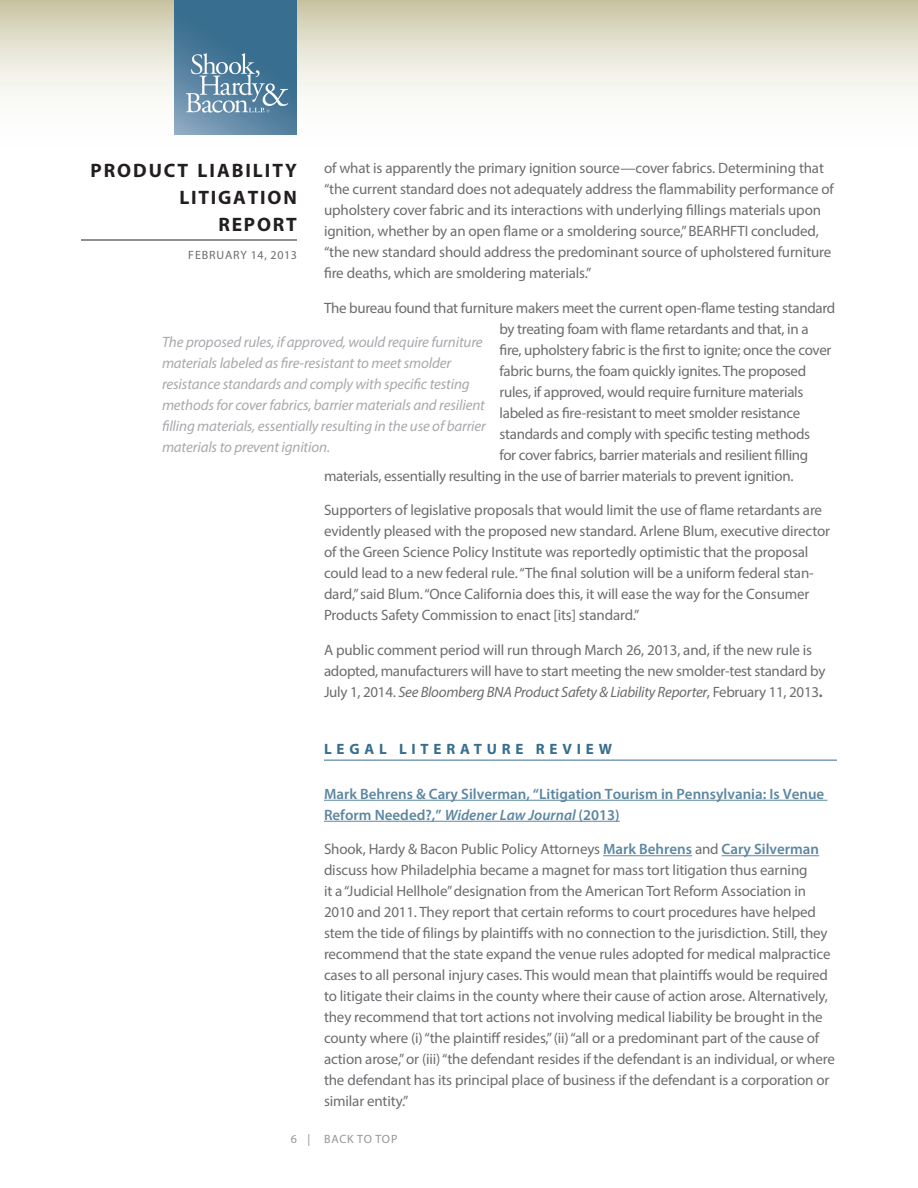
<style>
.page{position:relative;width:918px;height:1188px;background:#fff}
.page>*{position:absolute;margin:0;border:0;box-sizing:border-box;transform-origin:0 0}
.t1{font:700 19.5px/27px "Myriad Pro";letter-spacing:.095em;color:#231f20;text-align:right}
.Body{font:15px/21px "Myriad Pro";letter-spacing:-.01em;color:#6c6d70}
.PullQuote{font:italic 15px/21px "Myriad Pro";letter-spacing:-.01em;color:#a8a9ad}
.Subhead{font:600 15px/21px "Myriad Pro";color:#5c87a1}
.Head{font:700 15px "Myriad Pro";letter-spacing:.32em;color:#386e8f}
.t2{font:12px "Myriad Pro";letter-spacing:.07em;color:#6c6d70}
.t3{font:12px "Myriad Pro";letter-spacing:.06em;color:#939598}
.s1{font-style:italic}
.s2{font-weight:700}
.s3{font-weight:600;color:#5c87a1}
</style>
<div class="page">
<svg style="left:0;top:0;width:918px;height:135px"></svg>
<hr style="left:81px;top:240px;width:216px;height:1px;background:#231f20">
<img style="left:175px;top:0;width:122px;height:135px">
<hr style="left:324px;top:760px;width:513px;height:1px;background:#386e8f">
<hr style="left:324px;top:800px;width:503px;height:1px;background:#5c87a1">
<hr style="left:324px;top:821px;width:296px;height:1px;background:#5c87a1">
<hr style="left:603px;top:855px;width:89px;height:1px;background:#5c87a1">
<hr style="left:722px;top:855px;width:97px;height:1px;background:#5c87a1">
<p class="Body" style="left:324px;top:157px;width:512px">of what is apparently the primary ignition source—cover fabrics. Determining that “the current standard does not adequately address the flammability performance of upholstery cover fabric and its interactions with underlying fillings materials upon ignition, whether by an open flame or a smoldering source,” BEARHFTI concluded, “the new standard should address the predominant source of upholstered furniture fire deaths, which are smoldering materials.”</p>
<p class="Body" style="left:324px;top:297px;width:513px">The bureau found that furniture makers meet the current open-flame testing standard</p>
<p class="Body" style="left:500px;top:318px;width:311px">by treating foam with flame retardants and that, in a</p>
<p class="Body" style="left:500px;top:339px;width:333px">fire, upholstery fabric is the first to ignite; once the cover</p>
<p class="Body" style="left:500px;top:360px;width:308px">fabric burns, the foam quickly ignites. The proposed</p>
<p class="Body" style="left:500px;top:381px;width:306px">rules, if approved, would require furniture materials</p>
<p class="Body" style="left:500px;top:402px;width:302px">labeled as fire-resistant to meet smolder resistance</p>
<p class="Body" style="left:500px;top:423px;width:312px">standards and comply with specific testing methods</p>
<p class="Body" style="left:500px;top:444px;width:310px">for cover fabrics, barrier materials and resilient filling</p>
<p class="Body" style="left:324px;top:465px;width:471px">materials, essentially resulting in the use of barrier materials to prevent ignition.</p>
<p class="Body" style="left:324px;top:499px;width:508px">Supporters of legislative proposals that would limit the use of flame retardants are evidently pleased with the proposed new standard. Arlene Blum, executive director of the Green Science Policy Institute was reportedly optimistic that the proposal could lead to a new federal rule. “The final solution will be a uniform federal stan&shy;dard,” said Blum. “Once California does this, it will ease the way for the Consumer Products Safety Commission to enact [its] standard.”</p>
<p class="Body" style="left:324px;top:639px;width:503px">A public comment period will run through March 26, 2013, and, if the new rule is adopted, manufacturers will have to start meeting the new smolder-test standard by<br>July 1, 2014. <span class="s1">See Bloomberg BNA Product Safety &amp; Liability Reporter</span>, February 11, 2013<span class="s2">.</span></p>
<h1 class="t1" style="left:90px;top:156px;width:208px">PRODUCT LIABILITY<br>LITIGATION<br>REPORT</h1>
<p class="t2" style="left:188px;top:248px;width:110px">FEBRUARY 14, 2013</p>
<p class="PullQuote" style="left:162px;top:331px;width:326px">The proposed rules, if approved, would require furniture materials labeled as fire-resistant to meet smolder resistance standards and comply with specific testing methods for cover fabrics, barrier materials and resilient filling materials, essentially resulting in the use of barrier materials to prevent ignition.</p>
<p class="Head" style="left:324px;top:739px;width:289px">LEGAL LITERATURE REVIEW</p>
<p class="Subhead" style="left:324px;top:783px;width:502px">Mark Behrens &amp; Cary Silverman, “Litigation Tourism in Pennsylvania: Is Venue<br>Reform Needed?,” <span class="s1">Widener Law Journal</span> (2013)</p>
<p class="Body" style="left:324px;top:838px;width:512px">Shook, Hardy &amp; Bacon Public Policy Attorneys <span class="s3">Mark Behrens</span> and <span class="s3">Cary Silverman </span>discuss how Philadelphia became a magnet for mass tort litigation thus earning<br>it a “Judicial Hellhole” designation from the American Tort Reform Association in 2010 and 2011. They report that certain reforms to court procedures have helped stem the tide of filings by plaintiffs with no connection to the jurisdiction. Still, they recommend that the state expand the venue rules adopted for medical malpractice cases to all personal injury cases. This would mean that plaintiffs would be required to litigate their claims in the county where their cause of action arose. Alternatively, they recommend that tort actions not involving medical liability be brought in the county where (i) “the plaintiff resides,” (ii) “all or a predominant part of the cause of action arose,” or (iii) “the defendant resides if the defendant is an individual, or where the defendant has its principal place of business if the defendant is a corporation or similar entity.”</p>
<p class="t3" style="left:291px;top:1132px;width:108px">6 | BACK TO TOP</p>
</div>
